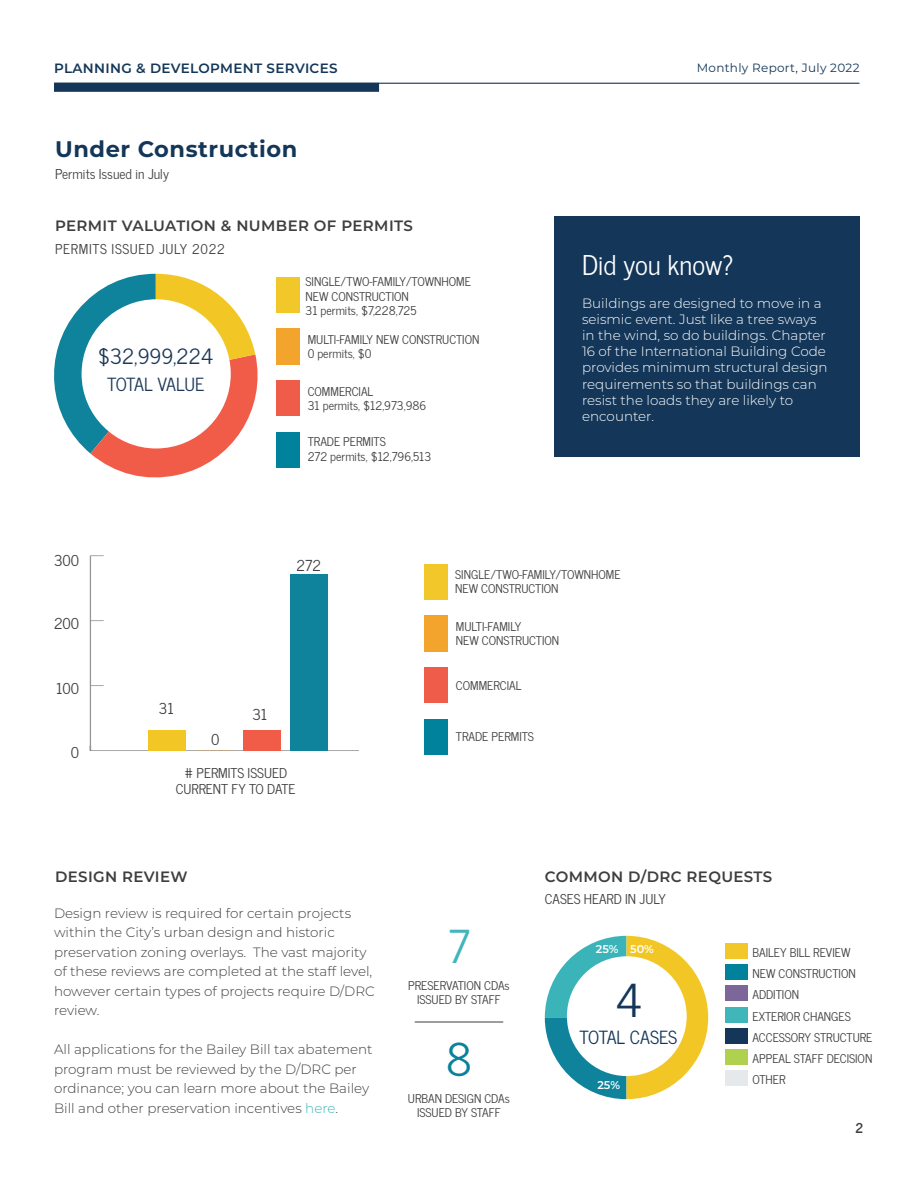
<style>
.page{position:relative;width:918px;height:1188px;background:#fff}
.page>*{position:absolute;margin:0;border:0;box-sizing:border-box;transform-origin:0 0}
.t1{font:45px "News Cycle";color:#143759}
.t2{font:45px "News Cycle";color:#40b5ba}
.t3{font:45px "News Cycle";color:#0a829b}
.Body_Copy{font:27px "News Cycle";color:#fff}
.Heading_1{font:700 22.5px "Montserrat";letter-spacing:.025em;color:#143759}
.t4{font:21px "News Cycle";color:#1c3859}
.t5{font:18px "News Cycle";letter-spacing:-.025em;color:#1c3859}
.t6{font:18px "News Cycle";letter-spacing:-.005em;color:#143759}
.Heading_3{font:600 15px "Montserrat";letter-spacing:.025em;color:#3e3e3f}
.t7{font:15px "News Cycle";color:#3e3e3f}
.Body_Copy-2{font:300 13.5px/19.5px "Montserrat";color:#3e3e3f}
.Body_Copy-3{font:300 13.5px/16.2px "Montserrat";color:#fff}
.Body_Copy-4{font:13.5px "News Cycle";color:#3e3e3f}
.Heading_4{font:13.5px "News Cycle";color:#3e3e3f}
.t8{font:600 13.5px "Montserrat";letter-spacing:.025em;color:#143759}
.Heading_4-2{font:13.5px "News Cycle";letter-spacing:.05em;color:#3e3e3f}
.t9{font:700 13.5px "News Cycle";color:#3e3e3f}
.t10{font:12px/14.4px "News Cycle";color:#3e3e3f;text-align:center}
.t11{font:12px "Montserrat";letter-spacing:.025em;color:#143759}
.t12{font:600 11.25px "Montserrat";color:#fff}
.t13{font:300 10.05px "Montserrat";color:#3e3e3f;scale:1.71 1}
.s1{color:#40b5ba}
</style>
<div class="page">
<hr style="left:54px;top:83px;width:806px;height:1px;background:#143759">
<div style="left:54px;top:83px;width:325px;height:9px;background:#143759"></div>
<svg style="left:54px;top:274px;width:204px;height:203px"></svg>
<div style="left:82px;top:299px;width:149px;height:149px;background:#fff;border-radius:50%"></div>
<div style="left:554px;top:216px;width:306px;height:241px;background:#143759"></div>
<svg style="left:545px;top:936px;width:163px;height:163px"></svg>
<div style="left:567px;top:956px;width:120px;height:120px;background:#fff;border-radius:50%"></div>
<div style="left:726px;top:944px;width:22px;height:15px;background:#f2c729"></div>
<div style="left:726px;top:965px;width:22px;height:15px;background:#00829c"></div>
<div style="left:726px;top:986px;width:22px;height:15px;background:#7d6699"></div>
<div style="left:726px;top:1007px;width:22px;height:15px;background:#40b5ba"></div>
<div style="left:726px;top:1028px;width:22px;height:15px;background:#143759"></div>
<div style="left:726px;top:1049px;width:22px;height:15px;background:#b0d14f"></div>
<div style="left:726px;top:1070px;width:22px;height:16px;background:#e5e9eb"></div>
<hr style="left:415px;top:1022px;width:88px;height:1px;background:#3e3e3f">
<div style="left:276px;top:432px;width:24px;height:36px;background:#00829c"></div>
<div style="left:276px;top:328px;width:24px;height:37px;background:#f3a42d"></div>
<div style="left:276px;top:380px;width:24px;height:36px;background:#f05c4a"></div>
<div style="left:276px;top:277px;width:24px;height:36px;background:#f2c729"></div>
<hr style="left:90px;top:750px;width:269px;height:1px;background:#939598">
<hr style="left:90px;top:556px;width:1px;height:195px;background:#939598">
<svg style="left:91px;top:685px;width:13px;height:1px"></svg>
<svg style="left:91px;top:620px;width:13px;height:1px"></svg>
<svg style="left:90px;top:555px;width:14px;height:1px"></svg>
<div style="left:290px;top:574px;width:38px;height:177px;background:#0f839c"></div>
<div style="left:243px;top:731px;width:37px;height:20px;background:#f15c49"></div>
<div style="left:148px;top:731px;width:38px;height:20px;background:#f2c725"></div>
<div style="left:425px;top:719px;width:23px;height:35px;background:#00829c"></div>
<div style="left:425px;top:615px;width:23px;height:36px;background:#f3a42d"></div>
<div style="left:425px;top:667px;width:23px;height:36px;background:#f05c4a"></div>
<div style="left:425px;top:564px;width:23px;height:36px;background:#f2c729"></div>
<p class="t8" style="left:54px;top:59px;width:285px">PLANNING &amp; DEVELOPMENT SERVICES</p>
<p class="t11" style="left:697px;top:59px;width:164px">Monthly Report, July 2022</p>
<p class="Heading_1" style="left:55px;top:133px;width:244px">Under Construction</p>
<p class="Body_Copy-4" style="left:55px;top:162px;width:115px">Permits Issued in July</p>
<p class="Heading_3" style="left:55px;top:215px;width:359px">PERMIT VALUATION &amp; NUMBER OF PERMITS</p>
<p class="Heading_4-2" style="left:55px;top:237px;width:171px">PERMITS ISSUED JULY 2022</p>
<p class="t4" style="left:98px;top:338px;width:117px">$32,999,224</p>
<p class="t5" style="left:107px;top:369px;width:99px">TOTAL VALUE</p>
<p class="t10" style="left:306px;top:274px;width:167px">SINGLE/TWO-FAMILY/TOWNHOME</p>
<p class="t10" style="left:306px;top:288px;width:105px">NEW CONSTRUCTION</p>
<p class="t10" style="left:306px;top:303px;width:113px">31 permits, $7,228,725</p>
<p class="t10" style="left:308px;top:332px;width:173px">MULTI-FAMILY NEW CONSTRUCTION</p>
<p class="t10" style="left:308px;top:346px;width:65px">0 permits, $0</p>
<p class="t10" style="left:308px;top:384px;width:67px">COMMERCIAL</p>
<p class="t10" style="left:308px;top:398px;width:120px">31 permits, $12,973,986</p>
<p class="t10" style="left:308px;top:434px;width:80px">TRADE PERMITS</p>
<p class="t10" style="left:308px;top:448px;width:125px">272 permits, $12,796,513</p>
<p class="Body_Copy" style="left:582px;top:242px;width:153px">Did you know?</p>
<p class="Body_Copy-3" style="left:582px;top:294px;width:247px">Buildings are designed to move in a seismic event. Just like a tree sways in the wind, so do buildings. Chapter<br>16 of the International Building Code provides minimum structural design requirements so that buildings can resist the loads they are likely to encounter.</p>
<p class="t13" style="left:50px;top:551px;width:20px">300</p>
<p class="t7" style="left:54px;top:548px;width:27px">300</p>
<p class="t7" style="left:54px;top:610px;width:27px">200</p>
<p class="t13" style="left:50px;top:616px;width:20px">200</p>
<p class="t7" style="left:56px;top:675px;width:25px">100</p>
<p class="t13" style="left:54px;top:681px;width:18px">100</p>
<p class="t7" style="left:71px;top:740px;width:10px">0</p>
<p class="t13" style="left:71px;top:746px;width:8px">0</p>
<p class="t7" style="left:297px;top:552px;width:26px">272</p>
<p class="t7" style="left:159px;top:696px;width:17px">31</p>
<p class="t7" style="left:211px;top:727px;width:10px">0</p>
<p class="t7" style="left:252px;top:702px;width:17px">31</p>
<p class="Heading_4" style="left:184px;top:761px;width:104px"># PERMITS ISSUED</p>
<p class="Heading_4" style="left:176px;top:777px;width:121px">CURRENT FY TO DATE</p>
<p class="Heading_3" style="left:55px;top:866px;width:134px">DESIGN REVIEW</p>
<p class="Body_Copy-2" style="left:54px;top:903px;width:322px">Design review is required for certain projects within the City’s urban design and historic preservation zoning overlays. The vast majority of these reviews are completed at the staff level, however certain types of projects require D/DRC review.</p>
<p class="Body_Copy-2" style="left:54px;top:1039px;width:320px">All applications for the Bailey Bill tax abatement program must be reviewed by the D/DRC per ordinance; you can learn more about the Bailey Bill and other preservation incentives <span class="s1">here</span>.</p>
<p class="t10" style="left:455px;top:567px;width:167px">SINGLE/TWO-FAMILY/TOWNHOME</p>
<p class="t10" style="left:455px;top:581px;width:105px">NEW CONSTRUCTION</p>
<p class="t10" style="left:456px;top:619px;width:67px">MULTI-FAMILY</p>
<p class="t10" style="left:456px;top:633px;width:105px">NEW CONSTRUCTION</p>
<p class="t10" style="left:456px;top:678px;width:67px">COMMERCIAL</p>
<p class="t10" style="left:456px;top:728px;width:80px">TRADE PERMITS</p>
<p class="t2" style="left:448px;top:907px;width:23px">7</p>
<p class="t10" style="left:408px;top:977px;width:103px">PRESERVATION CDAs<br>ISSUED BY STAFF</p>
<p class="t3" style="left:446px;top:1021px;width:28px">8</p>
<p class="t10" style="left:408px;top:1091px;width:104px">URBAN DESIGN CDAs</p>
<p class="t10" style="left:417px;top:1105px;width:85px">ISSUED BY STAFF</p>
<p class="Heading_3" style="left:545px;top:866px;width:229px">COMMON D/DRC REQUESTS</p>
<p class="Body_Copy-4" style="left:545px;top:887px;width:123px">CASES HEARD IN JULY</p>
<p class="t12" style="left:596px;top:941px;width:24px">25%</p>
<p class="t12" style="left:630px;top:941px;width:25px">50%</p>
<p class="t1" style="left:614px;top:962px;width:29px">4</p>
<p class="t6" style="left:580px;top:1022px;width:99px">TOTAL CASES</p>
<p class="t12" style="left:597px;top:1078px;width:24px">25%</p>
<p class="t10" style="left:752px;top:945px;width:100px">BAILEY BILL REVIEW</p>
<p class="t10" style="left:752px;top:966px;width:105px">NEW CONSTRUCTION</p>
<p class="t10" style="left:752px;top:987px;width:48px">ADDITION</p>
<p class="t10" style="left:752px;top:1008px;width:100px">EXTERIOR CHANGES</p>
<p class="t10" style="left:752px;top:1029px;width:122px">ACCESSORY STRUCTURE</p>
<p class="t10" style="left:752px;top:1051px;width:121px">APPEAL STAFF DECISION</p>
<p class="t10" style="left:752px;top:1072px;width:35px">OTHER</p>
<p class="t9" style="left:856px;top:1116px;width:9px">2</p>
</div>
